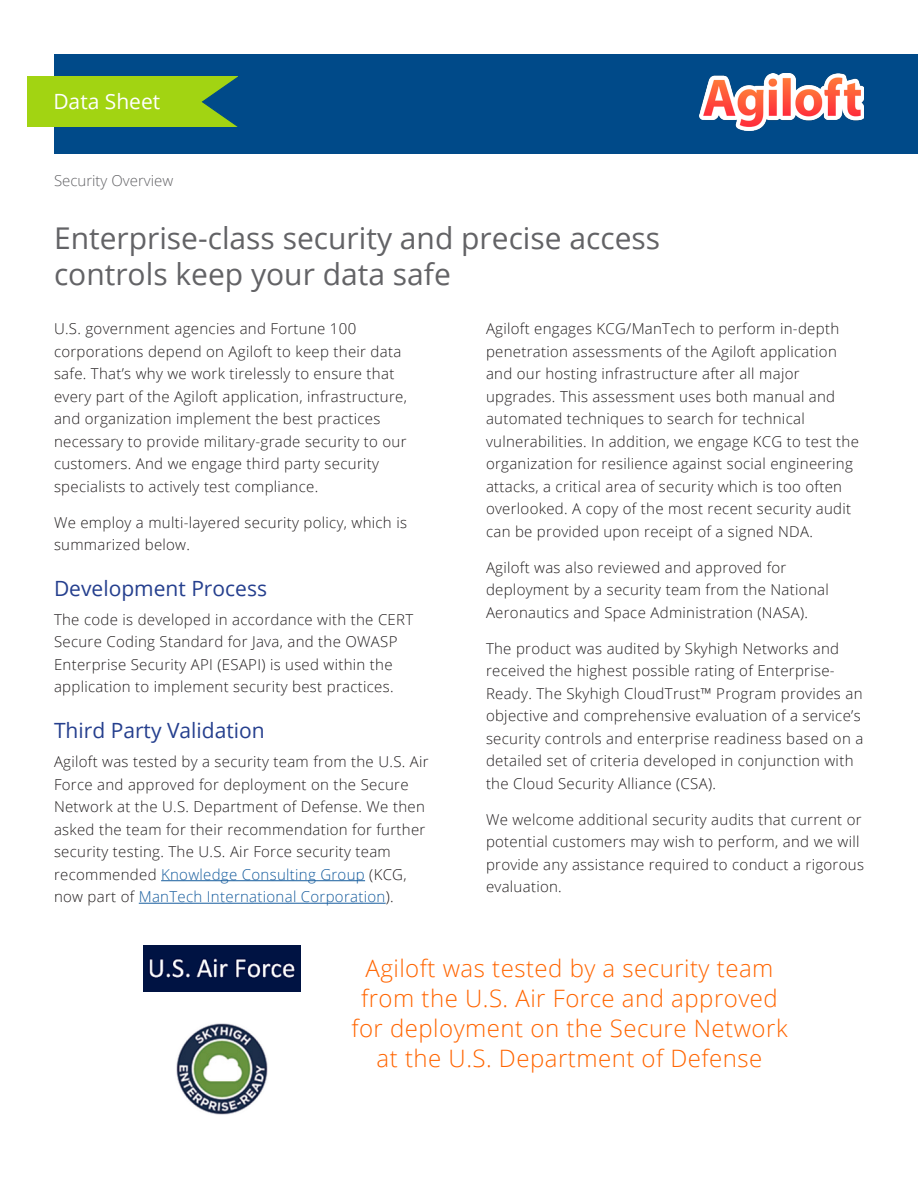
<style>
.page{position:relative;width:918px;height:1188px;background:#fff}
.page>*{position:absolute;margin:0;border:0;box-sizing:border-box;transform-origin:0 0}
.B_title{font:30px/36px "Open Sans";color:#636366}
.Quotes{font:300 24px/30px "Open Sans";letter-spacing:.02em;color:#ff6500;text-align:center}
.t1{font:21px "Open Sans";color:#253f8e}
.t2{font:21px "Open Sans";color:#fff}
.Body{font:300 15px/22.5px "Open Sans";letter-spacing:.02em;color:#231f20}
.Category{font:300 15px "Open Sans";color:#636366}
.s1{color:#175d9e}
</style>
<div class="page">
<div style="left:54px;top:54px;width:864px;height:100px;background:#004a89"></div>
<div style="left:27px;top:77px;width:211px;height:50px;background:#a2d412"></div>
<svg style="left:201px;top:76px;width:37px;height:51px"></svg>
<img style="left:700px;top:74px;width:164px;height:56px">
<hr style="left:161px;top:880px;width:204px;height:1px;background:#175d9e">
<hr style="left:139px;top:903px;width:247px;height:1px;background:#175d9e">
<img style="left:143px;top:945px;width:158px;height:46px">
<img style="left:176px;top:1023px;width:92px;height:92px">
<h3 class="t2" style="left:53px;top:87px;width:108px">Data Sheet</h3>
<p class="Category" style="left:54px;top:170px;width:121px">Security Overview</p>
<p class="B_title" style="left:54px;top:219px;width:608px">Enterprise-class security and precise access controls keep your data safe</p>
<p class="Body" style="left:54px;top:317px;width:354px">U.S. government agencies and Fortune 100 corporations depend on Agiloft to keep their data safe. That’s why we work tirelessly to ensure that every part of the Agiloft application, infrastructure, and organization implement the best practices necessary to provide military-grade security to our customers. And we engage third party security specialists to actively test compliance.</p>
<p class="Body" style="left:54px;top:511px;width:355px">We employ a multi-layered security policy, which is summarized below.</p>
<p class="t1" style="left:54px;top:574px;width:215px">Development Process</p>
<p class="Body" style="left:54px;top:608px;width:361px">The code is developed in accordance with the CERT Secure Coding Standard for Java, and the OWASP Enterprise Security API (ESAPI) is used within the application to implement security best practices.</p>
<p class="t1" style="left:54px;top:716px;width:212px">Third Party Validation</p>
<p class="Body" style="left:54px;top:750px;width:376px">Agiloft was tested by a security team from the U.S. Air Force and approved for deployment on the Secure Network at the U.S. Department of Defense. We then asked the team for their recommendation for further security testing. The U.S. Air Force security team recommended <span class="s1">Knowledge Consulting Group</span> (KCG, now part of <span class="s1">ManTech International Corporation</span>).</p>
<p class="Body" style="left:486px;top:317px;width:374px">Agiloft engages KCG/ManTech to perform in-depth penetration assessments of the Agiloft application and our hosting infrastructure after all major upgrades. This assessment uses both manual and automated techniques to search for technical vulnerabilities. In addition, we engage KCG to test the organization for resilience against social engineering attacks, a critical area of security which is too often overlooked. A copy of the most recent security audit can be provided upon receipt of a signed NDA.</p>
<p class="Body" style="left:486px;top:556px;width:344px">Agiloft was also reviewed and approved for deployment by a security team from the National<br>Aeronautics and Space Administration (NASA).</p>
<p class="Body" style="left:486px;top:637px;width:379px">The product was audited by Skyhigh Networks and received the highest possible rating of Enterprise-Ready. The Skyhigh CloudTrust™ Program provides an objective and comprehensive evaluation of a service’s security controls and enterprise readiness based on a detailed set of criteria developed in conjunction with the Cloud Security Alliance (CSA).</p>
<p class="Body" style="left:486px;top:808px;width:380px">We welcome additional security audits that current or potential customers may wish to perform, and we will provide any assistance required to conduct a rigorous evaluation.</p>
<p class="Quotes" style="left:351px;top:953px;width:438px">Agiloft was tested by a security team from the U.S. Air Force and approved for deployment on the Secure Network at the U.S. Department of Defense</p>
</div>
